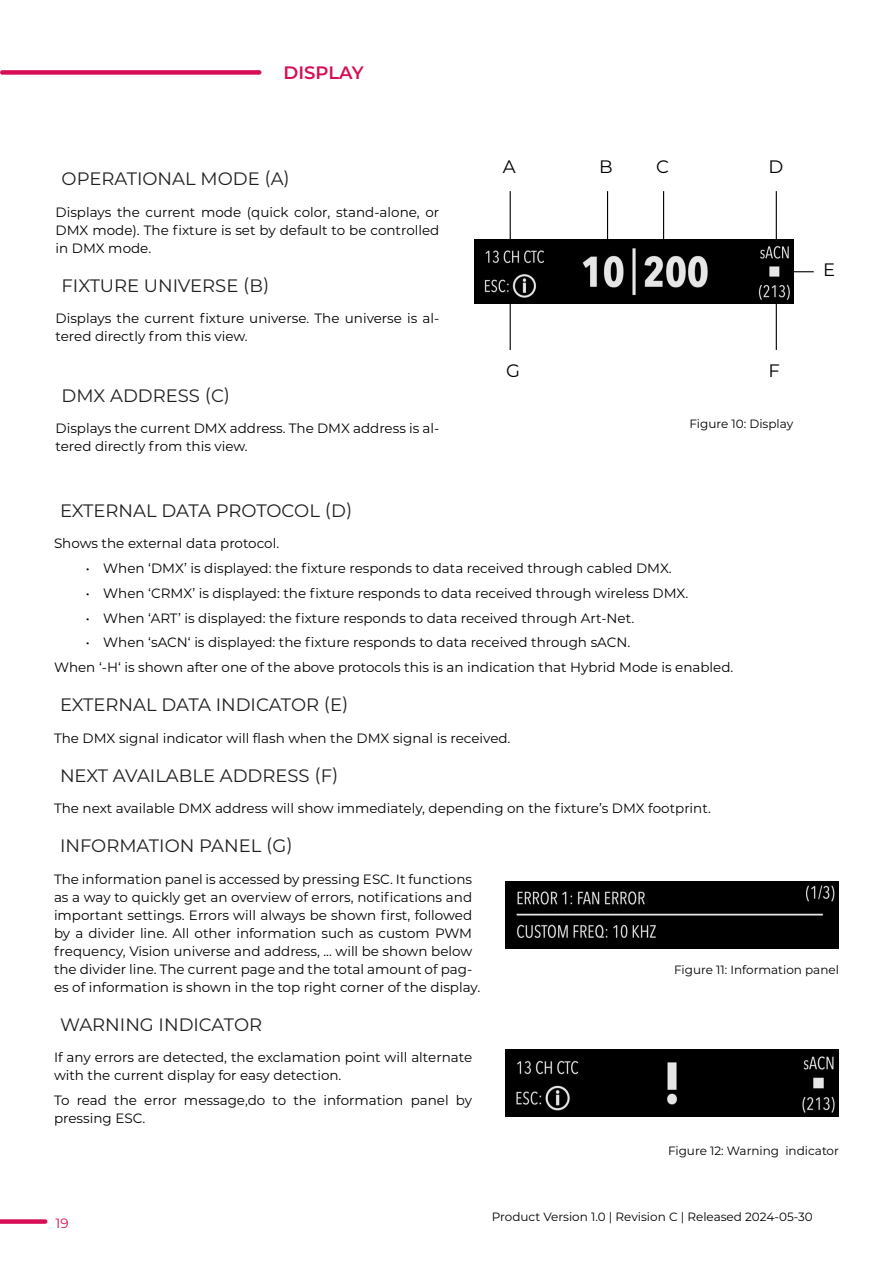
<style>
.page{position:relative;width:893px;height:1263px;background:#fff}
.page>*{position:absolute;margin:0;border:0;box-sizing:border-box;transform-origin:0 0}
.t1{font:18px "Montserrat";color:#221f1f}
.t2{font:600 18px "Montserrat";color:#d70d56}
.t3{font:18px "Montserrat";color:#000}
.t4{font:13.5px/18px "Montserrat";color:#000}
.t5{font:13.5px "Montserrat";color:#d70d56}
.t6{font:12px "Montserrat";color:#000}
</style>
<div class="page">
<div style="left:0;top:1219px;width:45px;height:5px;background:#d70d56"></div>
<div style="left:2px;top:70px;width:257px;height:5px;background:#d70d56"></div>
<img style="left:475px;top:240px;width:318px;height:64px">
<hr style="left:607px;top:191px;width:1px;height:49px;background:#000">
<hr style="left:663px;top:191px;width:1px;height:49px;background:#000">
<hr style="left:776px;top:191px;width:1px;height:49px;background:#000">
<hr style="left:776px;top:301px;width:1px;height:49px;background:#000">
<hr style="left:510px;top:191px;width:1px;height:49px;background:#000">
<hr style="left:510px;top:301px;width:1px;height:49px;background:#000">
<svg style="left:793px;top:271px;width:21px;height:1px"></svg>
<img style="left:506px;top:1050px;width:333px;height:66px">
<img style="left:506px;top:882px;width:333px;height:66px">
<h1 class="t2" style="left:284px;top:60px;width:82px">DISPLAY</h1>
<h1 class="t1" style="left:62px;top:167px;width:230px">OPERATIONAL MODE (A)</h1>
<p class="t4" style="left:56px;top:202px;width:385px;text-align:justify">Displays the current mode (quick color, stand-alone, or DMX mode). The fixture is set by default to be controlled in DMX mode.</p>
<h1 class="t1" style="left:62px;top:273px;width:209px">FIXTURE UNIVERSE (B)</h1>
<p class="t4" style="left:56px;top:309px;width:385px">Displays the current fixture universe. The universe is al&shy;tered directly from this view.</p>
<h1 class="t3" style="left:503px;top:154px;width:14px">A</h1>
<h1 class="t3" style="left:506px;top:358px;width:15px">G</h1>
<h1 class="t3" style="left:599px;top:154px;width:15px">B</h1>
<h1 class="t3" style="left:656px;top:154px;width:14px">C</h1>
<h1 class="t3" style="left:768px;top:154px;width:16px">D</h1>
<h1 class="t3" style="left:768px;top:358px;width:13px">F</h1>
<h1 class="t1" style="left:62px;top:383px;width:170px">DMX ADDRESS (C)</h1>
<p class="t4" style="left:56px;top:419px;width:385px">Displays the current DMX address. The DMX address is al&shy;tered directly from this view.</p>
<p class="t6" style="left:689px;top:415px;width:105px">Figure 10: Display</p>
<h1 class="t3" style="left:823px;top:257px;width:14px">E</h1>
<h1 class="t1" style="left:60px;top:498px;width:294px">EXTERNAL DATA PROTOCOL (D)</h1>
<p class="t4" style="left:54px;top:534px;width:227px">Shows the external data protocol.</p>
<p class="t4" style="left:86px;top:559px;width:587px">• When ‘DMX’ is displayed: the fixture responds to data received through cabled DMX.</p>
<p class="t4" style="left:86px;top:584px;width:604px">• When ‘CRMX’ is displayed: the fixture responds to data received through wireless DMX.</p>
<p class="t4" style="left:86px;top:608px;width:550px">• When ‘ART’ is displayed: the fixture responds to data received through Art-Net.</p>
<p class="t4" style="left:54px;top:630px;width:681px;line-height:24.8px;text-indent:32px">• When ‘sACN‘ is displayed: the fixture responds to data received through sACN.<br>When ‘-H‘ is shown after one of the above protocols this is an indication that Hybrid Mode is enabled.</p>
<h1 class="t1" style="left:60px;top:692px;width:290px">EXTERNAL DATA INDICATOR (E)</h1>
<p class="t4" style="left:54px;top:728px;width:458px">The DMX signal indicator will flash when the DMX signal is received.</p>
<h1 class="t1" style="left:60px;top:763px;width:280px">NEXT AVAILABLE ADDRESS (F)</h1>
<p class="t4" style="left:54px;top:799px;width:658px">The next available DMX address will show immediately, depending on the fixture’s DMX footprint.</p>
<h1 class="t1" style="left:60px;top:833px;width:234px">INFORMATION PANEL (G)</h1>
<p class="t4" style="left:54px;top:869px;width:428px">The information panel is accessed by pressing ESC. It functions as a way to quickly get an overview of errors, notifications and important settings. Errors will always be shown first, followed by a divider line. All other information such as custom PWM frequency, Vision universe and address, ... will be shown below the divider line. The current page and the total amount of pag&shy;es of information is shown in the top right corner of the display.</p>
<h1 class="t1" style="left:60px;top:1012px;width:204px">WARNING INDICATOR</h1>
<p class="t4" style="left:54px;top:1048px;width:420px">If any errors are detected, the exclamation point will alternate with the current display for easy detection.</p>
<p class="t4" style="left:54px;top:1091px;width:420px">To read the error message,do to the information panel by pressing ESC.</p>
<p class="t6" style="left:674px;top:961px;width:166px">Figure 11: Information panel</p>
<p class="t5" style="left:56px;top:1214px;width:15px">19</p>
<p class="t6" style="left:668px;top:1142px;width:172px">Figure 12: Warning indicator</p>
<p class="t6" style="left:492px;top:1208px;width:323px">Product Version 1.0 | Revision C | Released 2024-05-30</p>
</div>
